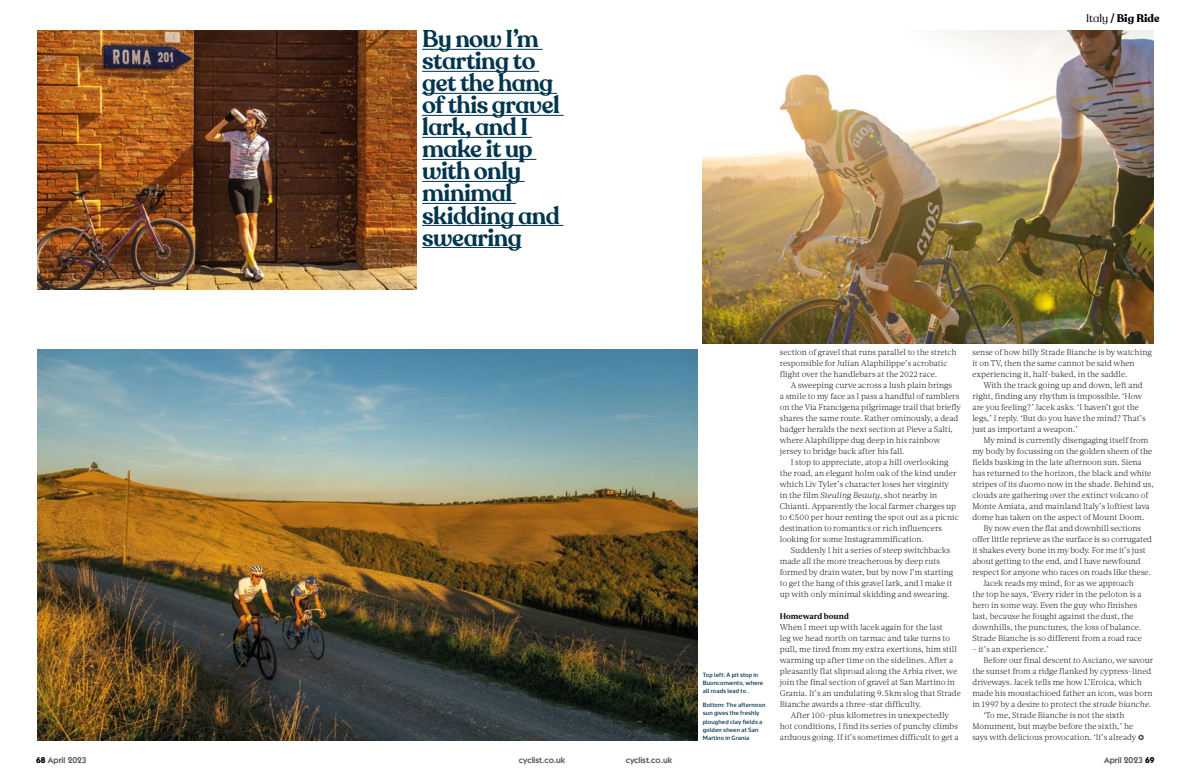
<style>
.page{position:relative;width:1191px;height:780px;background:#fff}
.page>*{position:absolute;margin:0;border:0;box-sizing:border-box;transform-origin:0 0}
.t1{font:600 24px/22px "Recoleta Alt";letter-spacing:-.02em;color:#00354e}
.t2{font:700 11px "Recoleta Alt";color:#000}
.t3{font:600 8.5px "ITC Kabel Std";color:#575756}
.t4{font:300 8.2px/11px "Acta";letter-spacing:.01em;color:#000}
.t5{font:700 8.2px "Acta";letter-spacing:.01em;color:#000}
.t6{font:500 6.2px/8.2px "Acto";letter-spacing:.02em;color:#00354e}
.s1{font-weight:400}
.s2{font-style:italic}
.s3{font-weight:700;color:#000}
</style>
<div class="page">
<hr style="left:422px;top:49px;width:120px;height:1px;background:#00354e">
<hr style="left:422px;top:71px;width:117px;height:1px;background:#00354e">
<hr style="left:422px;top:93px;width:135px;height:1px;background:#00354e">
<hr style="left:422px;top:115px;width:141px;height:1px;background:#00354e">
<hr style="left:422px;top:137px;width:110px;height:1px;background:#00354e">
<hr style="left:422px;top:159px;width:114px;height:1px;background:#00354e">
<hr style="left:422px;top:181px;width:102px;height:1px;background:#00354e">
<hr style="left:422px;top:203px;width:94px;height:1px;background:#00354e">
<hr style="left:422px;top:225px;width:141px;height:1px;background:#00354e">
<hr style="left:422px;top:247px;width:100px;height:1px;background:#00354e">
<svg style="left:1138px;top:734px;width:5px;height:6px"></svg>
<img style="left:37px;top:350px;width:660px;height:390px">
<img style="left:37px;top:30px;width:380px;height:259px">
<img style="left:703px;top:30px;width:451px;height:314px">
<h1 class="t1" style="left:422px;top:29px;width:139px">By now I’m starting to get the hang of this gravel lark, and I make it up with only minimal skidding and swearing</h1>
<h2 class="t2" style="left:1086px;top:11px;width:75px"><span class="s1">Italy</span> / Big Ride</h2>
<p class="t6" style="left:703px;top:670px;width:62px">Top left: A pit stop in<br>Buonconvento, where all roads lead to…</p>
<p class="t6" style="left:703px;top:700px;width:64px">Bottom: The afternoon sun gives the freshly ploughed clay fields a golden sheen at San<br>Martino in Grania</p>
<p class="t4" style="left:780px;top:346px;width:178px">section of gravel that runs parallel to the stretch responsible for Julian Alaphilippe’s acrobatic flight over the handlebars at the 2022 race.</p>
<p class="t4" style="left:791px;top:379px;width:163px">A sweeping curve across a lush plain brings</p>
<p class="t4" style="left:780px;top:390px;width:181px">a smile to my face as I pass a handful of ramblers</p>
<p class="t4" style="left:780px;top:401px;width:183px">on the Via Francigena pilgrimage trail that briefly</p>
<p class="t4" style="left:780px;top:412px;width:180px">shares the same route. Rather ominously, a dead</p>
<p class="t4" style="left:780px;top:423px;width:175px">badger heralds the next section at Pieve a Salti,</p>
<p class="t4" style="left:780px;top:434px;width:162px">where Alaphilippe dug deep in his rainbow</p>
<p class="t4" style="left:780px;top:445px;width:126px">jersey to bridge back after his fall.</p>
<p class="t4" style="left:791px;top:456px;width:159px">I stop to appreciate, atop a hill overlooking</p>
<p class="t4" style="left:780px;top:467px;width:178px">the road, an elegant holm oak of the kind under</p>
<p class="t4" style="left:780px;top:478px;width:171px">which Liv Tyler’s character loses her virginity</p>
<p class="t4" style="left:780px;top:489px;width:159px">in the film <span class="s2">Stealing Beauty</span>, shot nearby in</p>
<p class="t4" style="left:780px;top:500px;width:178px">Chianti. Apparently the local farmer charges up</p>
<p class="t4" style="left:780px;top:511px;width:180px">to €500 per hour renting the spot out as a picnic</p>
<p class="t4" style="left:780px;top:522px;width:164px">destination to romantics or rich influencers</p>
<p class="t4" style="left:780px;top:533px;width:146px">looking for some Instagrammification.</p>
<p class="t4" style="left:791px;top:544px;width:161px">Suddenly I hit a series of steep switchbacks</p>
<p class="t4" style="left:780px;top:555px;width:162px">made all the more treacherous by deep ruts</p>
<p class="t4" style="left:780px;top:566px;width:175px">formed by drain water, but by now I’m starting</p>
<p class="t4" style="left:780px;top:577px;width:174px">to get the hang of this gravel lark, and I make it</p>
<p class="t4" style="left:780px;top:588px;width:171px">up with only minimal skidding and swearing.</p>
<p class="t5" style="left:780px;top:611px;width:71px">Homeward bound</p>
<p class="t4" style="left:780px;top:621px;width:183px">When I meet up with Jacek again for the last<br>leg we head north on tarmac and take turns to pull, me tired from my extra exertions, him still warming up after time on the sidelines. After a pleasantly flat sliproad along the Arbia river, we join the final section of gravel at San Martino in Grania. It’s an undulating 9.5km slog that Strade Bianche awards a three-star difficulty.</p>
<p class="t4" style="left:780px;top:709px;width:180px;text-align:center">After 100-plus kilometres in unexpectedly<br>hot conditions, I find its series of punchy climbs arduous going. If it’s sometimes difficult to get a</p>
<p class="t4" style="left:972px;top:346px;width:181px">sense of how hilly Strade Bianche is by watching it on TV, then the same cannot be said when experiencing it, half-baked, in the saddle.</p>
<p class="t4" style="left:972px;top:379px;width:175px;text-indent:11px">With the track going up and down, left and right, finding any rhythm is impossible. ‘How are you feeling?’ Jacek asks. ‘I haven’t got the legs,’ I reply. ‘But do you have the mind? That’s just as important a weapon.’</p>
<p class="t4" style="left:983px;top:434px;width:166px">My mind is currently disengaging itself from</p>
<p class="t4" style="left:972px;top:445px;width:181px">my body by focussing on the golden sheen of the</p>
<p class="t4" style="left:972px;top:456px;width:171px">fields basking in the late afternoon sun. Siena</p>
<p class="t4" style="left:972px;top:467px;width:180px">has returned to the horizon, the black and white</p>
<p class="t4" style="left:972px;top:478px;width:183px">stripes of its <span class="s2">duomo</span> now in the shade. Behind us,</p>
<p class="t4" style="left:972px;top:489px;width:177px">clouds are gathering over the extinct volcano of</p>
<p class="t4" style="left:972px;top:500px;width:179px">Monte Amiata, and mainland Italy’s loftiest lava</p>
<p class="t4" style="left:972px;top:511px;width:174px">dome has taken on the aspect of Mount Doom.</p>
<p class="t4" style="left:983px;top:522px;width:159px">By now even the flat and downhill sections</p>
<p class="t4" style="left:972px;top:533px;width:181px">offer little reprieve as the surface is so corrugated</p>
<p class="t4" style="left:972px;top:544px;width:175px">it shakes every bone in my body. For me it’s just</p>
<p class="t4" style="left:972px;top:555px;width:170px">about getting to the end, and I have newfound</p>
<p class="t4" style="left:972px;top:566px;width:180px">respect for anyone who races on roads like these.</p>
<p class="t4" style="left:983px;top:577px;width:152px">Jacek reads my mind, for as we approach</p>
<p class="t4" style="left:972px;top:588px;width:171px">the top he says, ‘Every rider in the peloton is a</p>
<p class="t4" style="left:972px;top:599px;width:166px">hero in some way. Even the guy who finishes</p>
<p class="t4" style="left:972px;top:610px;width:163px">last, because he fought against the dust, the</p>
<p class="t4" style="left:972px;top:621px;width:170px">downhills, the punctures, the loss of balance.</p>
<p class="t4" style="left:972px;top:632px;width:171px">Strade Bianche is so different from a road race</p>
<p class="t4" style="left:972px;top:643px;width:78px">– it’s an experience.’</p>
<p class="t4" style="left:983px;top:654px;width:171px">Before our final descent to Asciano, we savour</p>
<p class="t4" style="left:972px;top:665px;width:180px">the sunset from a ridge flanked by cypress-lined</p>
<p class="t4" style="left:972px;top:676px;width:171px">driveways. Jacek tells me how L’Eroica, which</p>
<p class="t4" style="left:972px;top:687px;width:182px">made his moustachioed father an icon, was born</p>
<p class="t4" style="left:972px;top:698px;width:180px">in 1997 by a desire to protect the <span class="s2">strade bianche</span>.</p>
<p class="t4" style="left:983px;top:709px;width:143px">‘To me, Strade Bianche is not the sixth</p>
<p class="t4" style="left:972px;top:720px;width:162px">Monument, but maybe before the sixth,’ he</p>
<p class="t4" style="left:972px;top:731px;width:165px">says with delicious provocation. ‘It’s already</p>
<p class="t3" style="left:36px;top:755px;width:52px"><span class="s3">68</span> April 2023</p>
<p class="t3" style="left:519px;top:755px;width:48px">cyclist.co.uk</p>
<p class="t3" style="left:626px;top:755px;width:48px">cyclist.co.uk</p>
<p class="t3" style="left:1104px;top:755px;width:52px">April 2023 <span class="s3">69</span></p>
</div>
